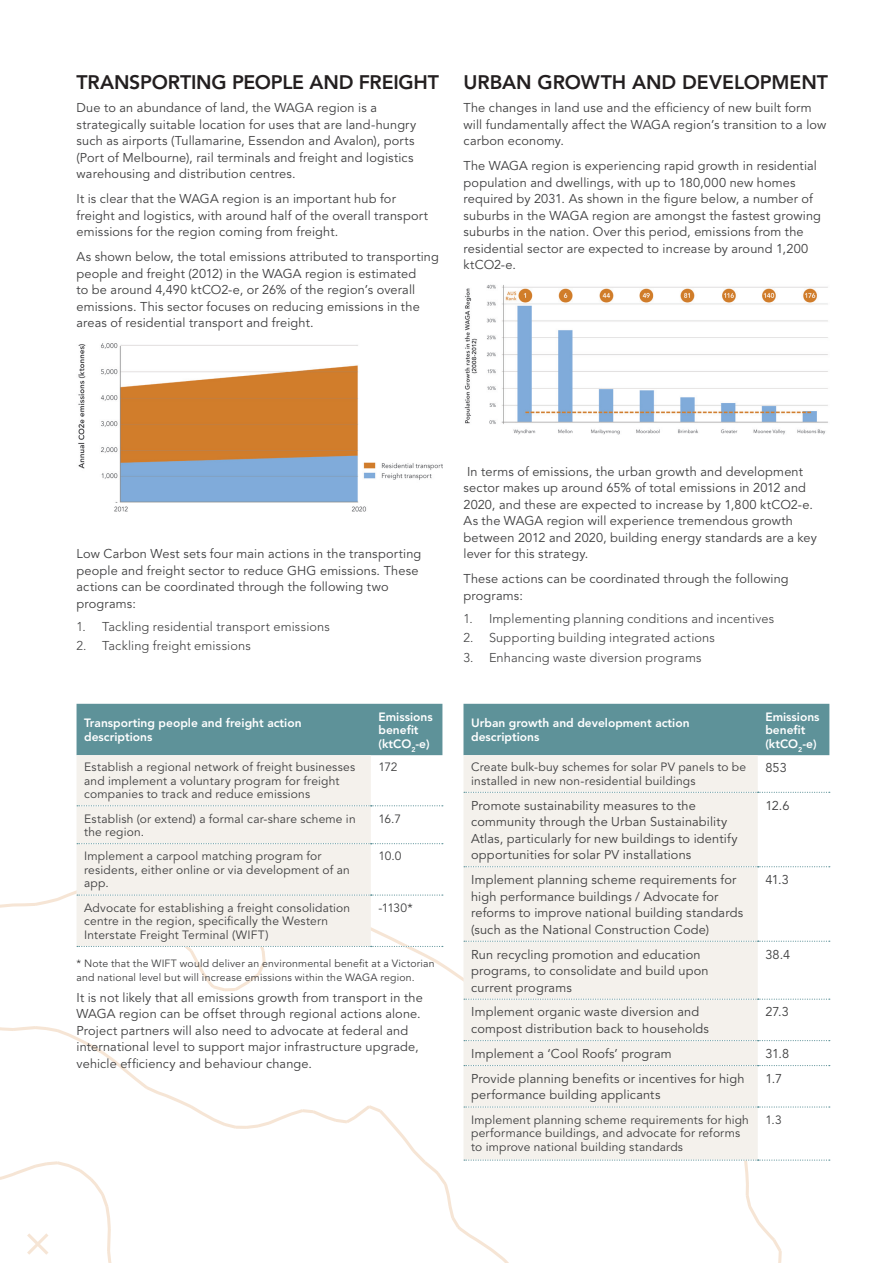
<style>
.page{position:relative;width:893px;height:1263px;background:#fff}
.page>*{position:absolute;margin:0;border:0;box-sizing:border-box;transform-origin:0 0}
.Level_1_Heading{font:800 19.5px "Avenir LT Std";letter-spacing:-.01em;color:#231f20}
.Body{font:12.75px/16.5px "Avenir LT Std";letter-spacing:.01em;color:#3e3e3f}
.t1{font:300 12.75px "Avenir LT Std";letter-spacing:.015em;color:#3e3e3f}
.Body-2{font:12px/13.5px "Avenir LT Std";letter-spacing:.015em;color:#3e3e3f}
.Table_Body_Header_Ro{font:800 12px/13.5px "Avenir LT Std";color:#fff}
.Source_Text{font:10.5px/13.5px "Avenir LT Std";letter-spacing:.02em;color:#3e3e3f}
</style>
<div class="page">
<svg style="left:0;top:905px;width:463px;height:87px"></svg>
<svg style="left:0;top:1026px;width:509px;height:237px"></svg>
<svg style="left:0;top:1100px;width:122px;height:163px"></svg>
<img style="left:78px;top:343px;width:364px;height:169px">
<img style="left:464px;top:284px;width:364px;height:150px">
<div style="left:77px;top:704px;width:365px;height:51px;background:#5e9299"></div>
<div style="left:77px;top:755px;width:294px;height:191px;background:#f4f1ec"></div>
<svg style="left:77px;top:805px;width:366px;height:1px"></svg>
<svg style="left:77px;top:843px;width:366px;height:1px"></svg>
<svg style="left:77px;top:894px;width:366px;height:2px"></svg>
<svg style="left:77px;top:946px;width:366px;height:1px"></svg>
<div style="left:463px;top:704px;width:366px;height:51px;background:#5e9299"></div>
<div style="left:463px;top:755px;width:295px;height:405px;background:#f4f1ec"></div>
<svg style="left:464px;top:792px;width:366px;height:1px"></svg>
<svg style="left:464px;top:866px;width:366px;height:1px"></svg>
<svg style="left:464px;top:941px;width:366px;height:1px"></svg>
<svg style="left:464px;top:998px;width:366px;height:2px"></svg>
<svg style="left:464px;top:1040px;width:366px;height:1px"></svg>
<svg style="left:464px;top:1065px;width:366px;height:1px"></svg>
<svg style="left:464px;top:1106px;width:366px;height:1px"></svg>
<svg style="left:464px;top:1159px;width:366px;height:2px"></svg>
<p class="Level_1_Heading" style="left:77px;top:71px;width:364px">TRANSPORTING PEOPLE AND FREIGHT</p>
<p class="Body" style="left:77px;top:100px;width:341px">Due to an abundance of land, the WAGA region is a strategically suitable location for uses that are land-hungry such as airports (Tullamarine, Essendon and Avalon), ports (Port of Melbourne), rail terminals and freight and logistics warehousing and distribution centres.</p>
<p class="Body" style="left:77px;top:191px;width:353px">It is clear that the WAGA region is an important hub for freight and logistics, with around half of the overall transport emissions for the region coming from freight.</p>
<p class="Body" style="left:77px;top:249px;width:364px">As shown below, the total emissions attributed to transporting people and freight (2012) in the WAGA region is estimated<br>to be around 4,490 ktCO2-e, or 26% of the region’s overall emissions. This sector focuses on reducing emissions in the areas of residential transport and freight.</p>
<p class="Level_1_Heading" style="left:463px;top:71px;width:366px">URBAN GROWTH AND DEVELOPMENT</p>
<p class="Body" style="left:463px;top:100px;width:364px">The changes in land use and the efficiency of new built form will fundamentally affect the WAGA region’s transition to a low carbon economy.</p>
<p class="Body" style="left:463px;top:158px;width:359px">The WAGA region is experiencing rapid growth in residential population and dwellings, with up to 180,000 new homes required by 2031. As shown in the figure below, a number of suburbs in the WAGA region are amongst the fastest growing suburbs in the nation. Over this period, emissions from the residential sector are expected to increase by around 1,200 ktCO2-e.</p>
<p class="Body" style="left:77px;top:546px;width:346px">Low Carbon West sets four main actions in the transporting people and freight sector to reduce GHG emissions. These actions can be coordinated through the following two programs:</p>
<p class="t1" style="left:77px;top:619px;width:255px">1. Tackling residential transport emissions</p>
<p class="t1" style="left:77px;top:638px;width:176px">2. Tackling freight emissions</p>
<p class="Table_Body_Header_Ro" style="left:84px;top:716px;width:219px">Transporting people and freight action descriptions</p>
<p class="Table_Body_Header_Ro" style="left:378px;top:710px;width:56px">Emissions benefit (ktCO<sub>2</sub>-e)</p>
<p class="Body-2" style="left:84px;top:761px;width:272px">Establish a regional network of freight businesses and implement a voluntary program for freight companies to track and reduce emissions</p>
<p class="Body-2" style="left:378px;top:761px;width:21px">172</p>
<p class="Body-2" style="left:84px;top:812px;width:273px">Establish (or extend) a formal car-share scheme in the region.</p>
<p class="Body-2" style="left:378px;top:812px;width:24px">16.7</p>
<p class="Body-2" style="left:84px;top:850px;width:267px">Implement a carpool matching program for residents, either online or via development of an app.</p>
<p class="Body-2" style="left:378px;top:850px;width:25px">10.0</p>
<p class="Body-2" style="left:84px;top:901px;width:268px">Advocate for establishing a freight consolidation centre in the region, specifically the Western<br>Interstate Freight Terminal (WIFT)</p>
<p class="Body-2" style="left:378px;top:901px;width:36px">-1130*</p>
<p class="Source_Text" style="left:77px;top:957px;width:360px">* Note that the WIFT would deliver an environmental benefit at a Victorian and national level but will increase emissions within the WAGA region.</p>
<p class="Body" style="left:77px;top:989px;width:348px">It is not likely that all emissions growth from transport in the WAGA region can be offset through regional actions alone.<br>Project partners will also need to advocate at federal and international level to support major infrastructure upgrade, vehicle efficiency and behaviour change.</p>
<p class="Body" style="left:463px;top:463px;width:355px">In terms of emissions, the urban growth and development sector makes up around 65% of total emissions in 2012 and 2020, and these are expected to increase by 1,800 ktCO2-e.<br>As the WAGA region will experience tremendous growth between 2012 and 2020, building energy standards are a key lever for this strategy.</p>
<p class="Body" style="left:463px;top:571px;width:327px">These actions can be coordinated through the following programs:</p>
<p class="t1" style="left:463px;top:611px;width:312px">1. Implementing planning conditions and incentives</p>
<p class="t1" style="left:463px;top:630px;width:253px">2. Supporting building integrated actions</p>
<p class="t1" style="left:463px;top:650px;width:240px">3. Enhancing waste diversion programs</p>
<p class="Table_Body_Header_Ro" style="left:471px;top:716px;width:220px">Urban growth and development action descriptions</p>
<p class="Table_Body_Header_Ro" style="left:765px;top:710px;width:56px">Emissions benefit (ktCO<sub>2</sub>-e)</p>
<p class="Body-2" style="left:471px;top:761px;width:277px">Create bulk-buy schemes for solar PV panels to be installed in new non-residential buildings</p>
<p class="Body" style="left:765px;top:759px;width:23px">853</p>
<p class="Body" style="left:471px;top:797px;width:268px">Promote sustainability measures to the community through the Urban Sustainability Atlas, particularly for new buildings to identify opportunities for solar PV installations</p>
<p class="Body" style="left:765px;top:797px;width:26px">12.6</p>
<p class="Body" style="left:471px;top:872px;width:274px">Implement planning scheme requirements for high performance buildings / Advocate for reforms to improve national building standards (such as the National Construction Code)</p>
<p class="Body" style="left:765px;top:872px;width:25px">41.3</p>
<p class="Body" style="left:471px;top:946px;width:239px">Run recycling promotion and education programs, to consolidate and build upon current programs</p>
<p class="Body" style="left:765px;top:946px;width:26px">38.4</p>
<p class="Body" style="left:471px;top:1004px;width:239px">Implement organic waste diversion and compost distribution back to households</p>
<p class="Body" style="left:765px;top:1004px;width:25px">27.3</p>
<p class="Body" style="left:471px;top:1046px;width:202px">Implement a ‘Cool Roofs’ program</p>
<p class="Body" style="left:765px;top:1046px;width:25px">31.8</p>
<p class="Body" style="left:471px;top:1070px;width:275px">Provide planning benefits or incentives for high performance building applicants</p>
<p class="Body" style="left:765px;top:1070px;width:18px">1.7</p>
<p class="Body-2" style="left:471px;top:1113px;width:279px">Implement planning scheme requirements for high performance buildings, and advocate for reforms to improve national building standards</p>
<p class="Body-2" style="left:765px;top:1113px;width:18px">1.3</p>
</div>
